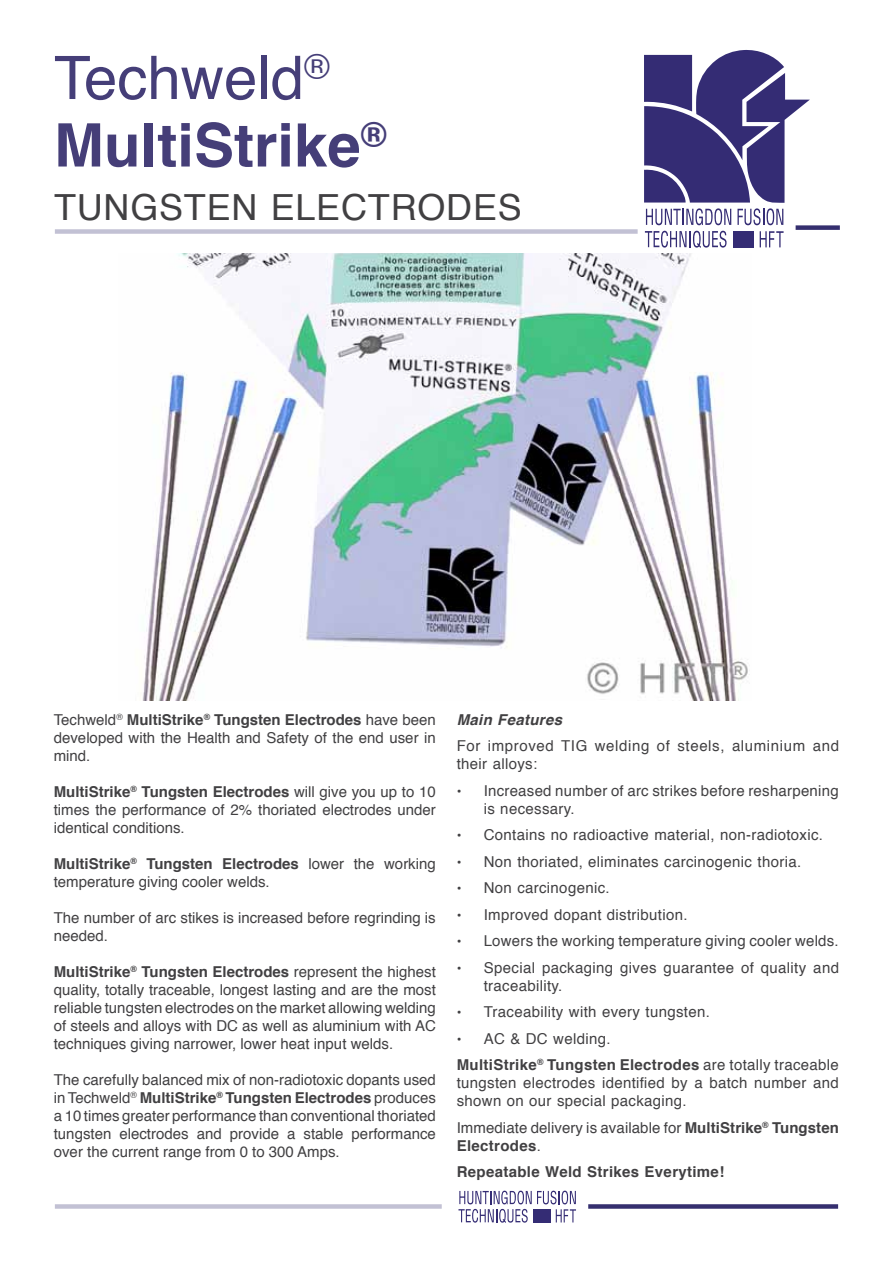
<style>
.page{position:relative;width:893px;height:1263px;background:#fff}
.page>*{position:absolute;margin:0;border:0;box-sizing:border-box;transform-origin:0 0}
.t1{font:700 60px/67.5px "Helvetica";color:#453e78}
.t2{font:36px "Helvetica";letter-spacing:.02em;color:#414042}
.t3{font:15px/18px "Helvetica";letter-spacing:.015em;color:#414042}
.t4{font:15px/18px "Helvetica";letter-spacing:.04em;color:#414042}
.t5{font:700 15px "Helvetica";letter-spacing:.02em;color:#414042}
.t6{font:italic 700 15px "Helvetica";letter-spacing:.02em;color:#414042}
.s1{font-weight:400}
.s2{font-weight:700}
.s3{font-size:13.5px}
</style>
<div class="page">
<div style="left:55px;top:1204px;width:387px;height:5px;background:#c2c1d4"></div>
<svg style="left:458px;top:1191px;width:118px;height:32px"></svg>
<div style="left:533px;top:1209px;width:17px;height:14px;background:#342c74"></div>
<div style="left:588px;top:1204px;width:250px;height:5px;background:#352f6f"></div>
<svg style="left:644px;top:50px;width:166px;height:175px"></svg>
<svg style="left:645px;top:231px;width:81px;height:17px"></svg>
<svg style="left:760px;top:231px;width:24px;height:16px"></svg>
<div style="left:733px;top:231px;width:20px;height:17px;background:#342c74"></div>
<div style="left:796px;top:225px;width:44px;height:5px;background:#352f6f"></div>
<div style="left:55px;top:229px;width:583px;height:5px;background:#c2c1d4"></div>
<img style="left:142px;top:253px;width:606px;height:448px">
<h1 class="t1" style="left:54px;top:45px;width:334px"><span class="s1">Techweld</span><sup>®<br></sup>MultiStrike<sup>®</sup></h1>
<h2 class="t2" style="left:54px;top:180px;width:469px">tungsten electrodes</h2>
<p class="t3" style="left:54px;top:711px;width:384px;text-align:justify">Techweld<sup>®</sup> <span class="s2">MultiStrike</span><sup>®</sup> <span class="s2">Tungsten Electrodes</span> have been developed with the Health and Safety of the end user in mind.</p>
<p class="t3" style="left:54px;top:783px;width:384px;text-align:justify"><span class="s2">MultiStrike</span><sup>®</sup> <span class="s2">Tungsten Electrodes</span> will give you up to 10 times the performance of 2% thoriated electrodes under identical conditions.</p>
<p class="t3" style="left:54px;top:855px;width:384px"><span class="s2">MultiStrike</span><sup>®</sup> <span class="s2">Tungsten Electrodes</span> lower the working temperature giving cooler welds.</p>
<p class="t3" style="left:54px;top:909px;width:383px">The number of arc stikes is increased before regrinding is needed.</p>
<p class="t3" style="left:54px;top:963px;width:384px;text-align:justify"><span class="s2">MultiStrike</span><sup>®</sup> <span class="s2">Tungsten Electrodes</span> represent the highest quality, totally traceable, longest lasting and are the most reliable tungsten electrodes on the market allowing welding of steels and alloys with DC as well as aluminium with AC techniques giving narrower, lower heat input welds.</p>
<p class="t3" style="left:54px;top:1071px;width:384px;text-align:justify">The carefully balanced mix of non-radiotoxic dopants used in Techweld<sup>®</sup> <span class="s2">MultiStrike</span><sup>®</sup> <span class="s2">Tungsten Electrodes</span> produces a 10 times greater performance than conventional thoriated tungsten electrodes and provide a stable performance over the current range from 0 to 300 Amps.</p>
<p class="t6" style="left:457px;top:707px;width:107px">Main Features</p>
<p class="t4" style="left:457px;top:737px;width:384px">For improved TIG welding of steels, aluminium and their alloys:</p>
<p class="t3" style="left:484px;top:782px;width:357px;text-indent:-27px"><span class="s3">•</span> Increased number of arc strikes before resharpening is necessary.</p>
<p class="t3" style="left:457px;top:826px;width:368px"><span class="s3">•</span> Contains no radioactive material, non-radiotoxic.</p>
<p class="t3" style="left:457px;top:853px;width:346px"><span class="s3">•</span> Non thoriated, eliminates carcinogenic thoria.</p>
<p class="t3" style="left:457px;top:879px;width:154px"><span class="s3">•</span> Non carcinogenic.</p>
<p class="t3" style="left:457px;top:906px;width:232px"><span class="s3">•</span> Improved dopant distribution.</p>
<p class="t3" style="left:457px;top:932px;width:384px"><span class="s3">•</span> Lowers the working temperature giving cooler welds.</p>
<p class="t3" style="left:484px;top:959px;width:357px;text-indent:-27px"><span class="s3">•</span> Special packaging gives guarantee of quality and traceability.</p>
<p class="t3" style="left:457px;top:1003px;width:255px"><span class="s3">•</span> Traceability with every tungsten.</p>
<p class="t3" style="left:457px;top:1025px;width:384px;line-height:26.5px"><span class="s3">•</span> AC &amp; DC welding.<br><span class="s2">MultiStrike</span><sup>®</sup> <span class="s2">Tungsten Electrodes</span> are totally traceable</p>
<p class="t3" style="left:457px;top:1074px;width:384px">tungsten electrodes identified by a batch number and shown on our special packaging.</p>
<p class="t3" style="left:457px;top:1119px;width:384px">Immediate delivery is available for <span class="s2">MultiStrike</span><sup>®</sup> <span class="s2">Tungsten<br>Electrodes</span>.</p>
<p class="t5" style="left:457px;top:1160px;width:269px">Repeatable Weld Strikes Everytime!</p>
</div>
